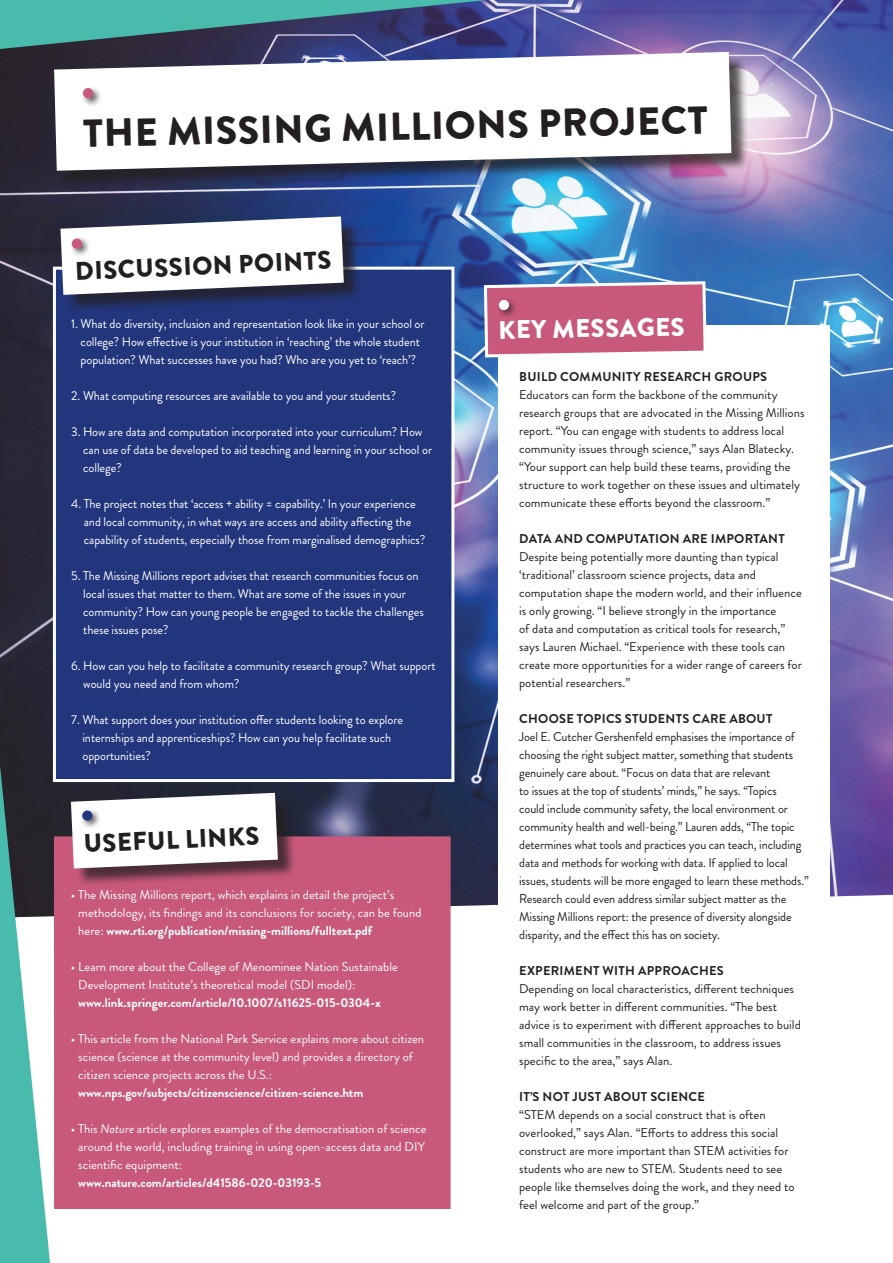
<style>
.page{position:relative;width:893px;height:1263px;background:#fff}
.page>*{position:absolute;margin:0;border:0;box-sizing:border-box;transform-origin:0 0}
.t1{font:900 39px "Brandon Grotesque";color:#231f20}
.t2{font:900 25.5px "Brandon Grotesque";color:#231f20}
.t3{font:900 25.5px "Brandon Grotesque";color:#fff}
.t4{font:12.75px/18px "Brandon Grotesque";color:#231f20}
.t5{font:12.75px/18px "Brandon Grotesque";letter-spacing:-.005em;color:#fff}
.t6{font:700 12.75px "Brandon Grotesque";letter-spacing:.02em;color:#231f20}
.s1{font-weight:700}
.s2{font-style:italic}
</style>
<div class="page">
<img style="left:0;top:0;width:893px;height:917px">
<div style="left:53px;top:267px;width:401px;height:515px;background:#22367d;border:3px solid #fff"></div>
<svg style="left:0;top:0;width:487px;height:49px;background:#3f7888"></svg>
<svg style="left:0;top:765px;width:50px;height:498px"></svg>
<div style="left:63px;top:219px;width:299px;height:94px;background:#231f20;opacity:.75"></div>
<svg style="left:60px;top:216px;width:284px;height:79px"></svg>
<div style="left:69px;top:236px;width:22px;height:22px;background:#231f20;opacity:.75"></div>
<div style="left:72px;top:238px;width:10px;height:11px;background:#c9597b;border-radius:50%"></div>
<div style="left:54px;top:836px;width:397px;height:373px;background:#c9597b"></div>
<div style="left:74px;top:796px;width:222px;height:91px;background:#231f20;opacity:.75"></div>
<svg style="left:71px;top:793px;width:207px;height:75px"></svg>
<div style="left:79px;top:808px;width:22px;height:22px;background:#231f20;opacity:.75"></div>
<div style="left:82px;top:810px;width:10px;height:11px;background:#22367d;border-radius:50%"></div>
<div style="left:56px;top:54px;width:694px;height:135px;background:#231f20;opacity:.75"></div>
<svg style="left:54px;top:52px;width:677px;height:119px"></svg>
<div style="left:80px;top:85px;width:22px;height:22px;background:#231f20;opacity:.75"></div>
<div style="left:83px;top:88px;width:10px;height:10px;background:#c9597b;border-radius:50%"></div>
<div style="left:498px;top:326px;width:332px;height:883px;background:#fff"></div>
<svg style="left:482px;top:280px;width:226px;height:79px;background:#c77191"></svg>
<div style="left:496px;top:297px;width:22px;height:22px;background:#231f20;opacity:.75"></div>
<div style="left:499px;top:300px;width:10px;height:10px;background:#fff;border-radius:50%"></div>
<p class="t1" style="left:83px;top:105px;width:626px;rotate:-1deg">THE MISSING MILLIONS PROJECT</p>
<p class="t2" style="left:75px;top:252px;width:258px;rotate:-2deg">DISCUSSION POINTS</p>
<p class="t5" style="left:71px;top:315px;width:355px;text-align:center">1. What do diversity, inclusion and representation look like in your school or college? How effective is your institution in ‘reaching’ the whole student population? What successes have you had? Who are you yet to ‘reach’?</p>
<p class="t5" style="left:71px;top:387px;width:326px">2. What computing resources are available to you and your students?</p>
<p class="t5" style="left:83px;top:423px;width:350px;text-indent:-12px">3. How are data and computation incorporated into your curriculum? How can use of data be developed to aid teaching and learning in your school or college?</p>
<p class="t5" style="left:84px;top:495px;width:343px;text-indent:-13px">4. The project notes that ‘access + ability = capability.’ In your experience and local community, in what ways are access and ability affecting the capability of students, especially those from marginalised demographics?</p>
<p class="t5" style="left:83px;top:567px;width:342px;text-indent:-12px">5. The Missing Millions report advises that research communities focus on local issues that matter to them. What are some of the issues in your community? How can young people be engaged to tackle the challenges these issues pose?</p>
<p class="t5" style="left:83px;top:657px;width:354px;text-indent:-12px">6. How can you help to facilitate a community research group? What support would you need and from whom?</p>
<p class="t5" style="left:82px;top:711px;width:322px;text-indent:-11px">7. What support does your institution offer students looking to explore internships and apprenticeships? How can you help facilitate such opportunities?</p>
<p class="t2" style="left:83px;top:825px;width:177px;rotate:-2deg">USEFUL LINKS</p>
<p class="t5" style="left:78px;top:885px;width:345px;text-indent:-7px">• The Missing Millions report, which explains in detail the project’s methodology, its findings and its conclusions for society, can be found here: <span class="s1">www.rti.org/publication/missing-millions/fulltext.pdf</span></p>
<p class="t5" style="left:78px;top:957px;width:321px;text-indent:-7px">• Learn more about the College of Menominee Nation Sustainable<br>Development Institute’s theoretical model (SDI model): <span class="s1">www.link.springer.com/article/10.1007/s11625-015-0304-x</span></p>
<p class="t5" style="left:78px;top:1029px;width:347px;text-indent:-7px">• This article from the National Park Service explains more about citizen science (science at the community level) and provides a directory of citizen science projects across the U.S.: <span class="s1">www.nps.gov/subjects/citizenscience/citizen-science.htm</span></p>
<p class="t5" style="left:78px;top:1119px;width:350px;text-indent:-7px">• This <span class="s2">Nature</span> article explores examples of the democratisation of science around the world, including training in using open-access data and DIY scientific equipment: <span class="s1">www.nature.com/articles/d41586-020-03193-5</span></p>
<p class="t3" style="left:498px;top:312px;width:188px;rotate:-1deg">KEY MESSAGES</p>
<p class="t6" style="left:519px;top:368px;width:249px">BUILD COMMUNITY RESEARCH GROUPS</p>
<p class="t4" style="left:519px;top:386px;width:287px">Educators can form the backbone of the community research groups that are advocated in the Missing Millions report. “You can engage with students to address local community issues through science,” says Alan Blatecky. “Your support can help build these teams, providing the structure to work together on these issues and ultimately communicate these efforts beyond the classroom.”</p>
<p class="t6" style="left:519px;top:530px;width:267px">DATA AND COMPUTATION ARE IMPORTANT</p>
<p class="t4" style="left:519px;top:548px;width:284px">Despite being potentially more daunting than typical ‘traditional’ classroom science projects, data and computation shape the modern world, and their influence is only growing. “I believe strongly in the importance<br>of data and computation as critical tools for research,” says Lauren Michael. “Experience with these tools can create more opportunities for a wider range of careers for potential researchers.”</p>
<p class="t6" style="left:519px;top:710px;width:255px">CHOOSE TOPICS STUDENTS CARE ABOUT</p>
<p class="t4" style="left:519px;top:728px;width:291px">Joel E. Cutcher Gershenfeld emphasises the importance of choosing the right subject matter, something that students genuinely care about. “Focus on data that are relevant<br>to issues at the top of students’ minds,” he says. “Topics<br>could include community safety, the local environment or community health and well-being.” Lauren adds, “The topic determines what tools and practices you can teach, including data and methods for working with data. If applied to local issues, students will be more engaged to learn these methods.” Research could even address similar subject matter as the Missing Millions report: the presence of diversity alongside disparity, and the effect this has on society.</p>
<p class="t6" style="left:519px;top:962px;width:206px">EXPERIMENT WITH APPROACHES</p>
<p class="t4" style="left:519px;top:980px;width:283px">Depending on local characteristics, different techniques may work better in different communities. “The best advice is to experiment with different approaches to build small communities in the classroom, to address issues specific to the area,” says Alan.</p>
<p class="t6" style="left:519px;top:1088px;width:187px">IT’S NOT JUST ABOUT SCIENCE</p>
<p class="t4" style="left:519px;top:1106px;width:277px">“STEM depends on a social construct that is often overlooked,” says Alan. “Efforts to address this social construct are more important than STEM activities for students who are new to STEM. Students need to see people like themselves doing the work, and they need to feel welcome and part of the group.”</p>
</div>
